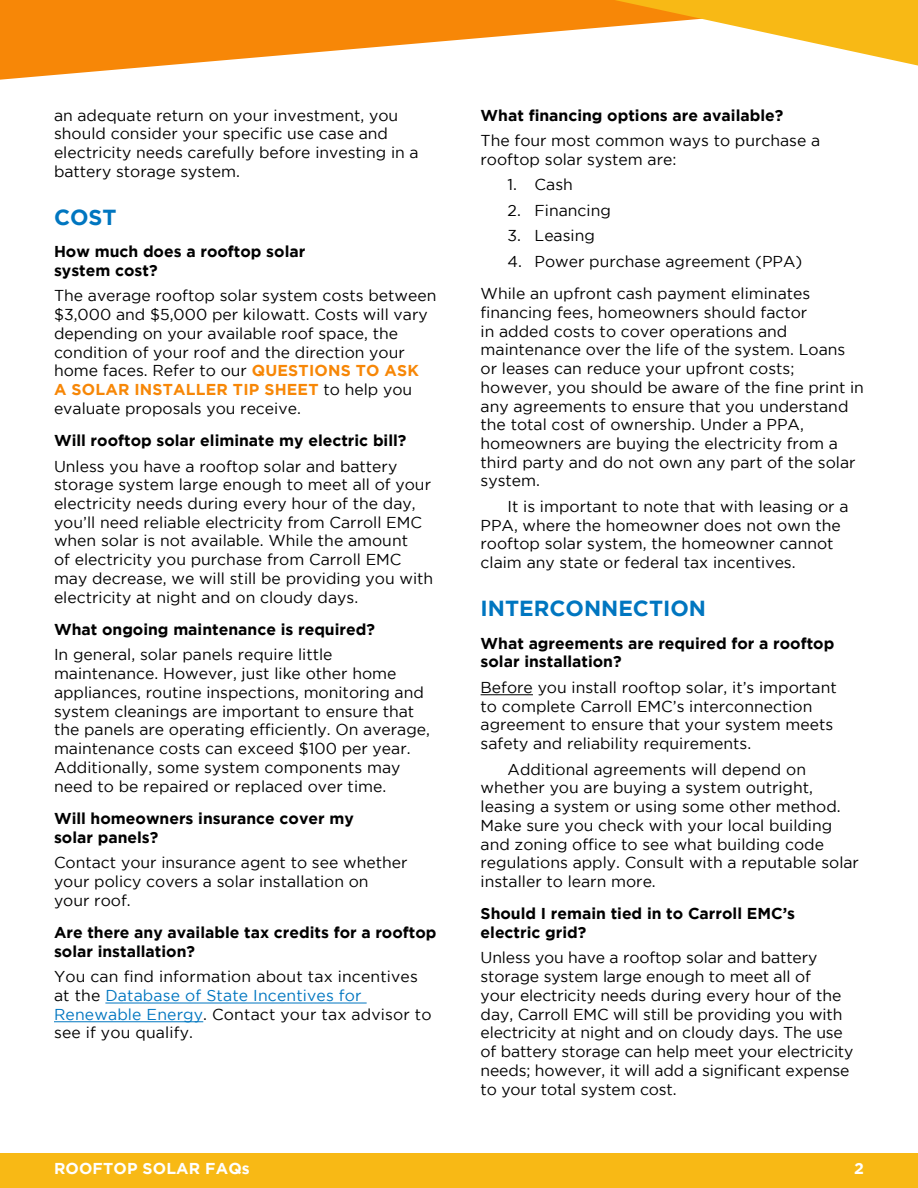
<style>
.page{position:relative;width:918px;height:1188px;background:#fff}
.page>*{position:absolute;margin:0;border:0;box-sizing:border-box;transform-origin:0 0}
.t1{font:700 21.75px "Gotham";color:#0076c0}
.t2{font:15.75px/18.8px "Gotham";color:#000}
.t3{font:700 15.75px/18.8px "Gotham";color:#000}
.t4{font:700 15.75px "Gotham";letter-spacing:.01em;color:#fff}
.s1{font-weight:700;color:#f78707}
.s2{color:#0076c0}
</style>
<div class="page">
<div style="left:0;top:1154px;width:918px;height:34px;background:#f8b915"></div>
<svg style="left:0;top:0;width:615px;height:80px;fill:#f78707"></svg>
<svg style="left:615px;top:0;width:303px;height:66px"></svg>
<hr style="left:105px;top:1003px;width:262px;height:1px;background:#0076c0">
<hr style="left:54px;top:1022px;width:149px;height:1px;background:#0076c0">
<hr style="left:481px;top:695px;width:52px;height:1px;background:#000">
<p class="t2" style="left:54px;top:105px;width:366px">an adequate return on your investment, you should consider your specific use case and electricity needs carefully before investing in a battery storage system.</p>
<h1 class="t1" style="left:54px;top:205px;width:64px">COST</h1>
<p class="t3" style="left:54px;top:242px;width:253px">How much does a rooftop solar system cost?</p>
<p class="t2" style="left:54px;top:286px;width:384px">The average rooftop solar system costs between $3,000 and $5,000 per kilowatt. Costs will vary depending on your available roof space, the condition of your roof and the direction your home faces. Refer to our <span class="s1">QUESTIONS TO ASK<br>A SOLAR INSTALLER TIP SHEET</span> to help you evaluate proposals you receive.</p>
<p class="t3" style="left:54px;top:431px;width:354px">Will rooftop solar eliminate my electric bill?</p>
<p class="t2" style="left:54px;top:456px;width:381px">Unless you have a rooftop solar and battery storage system large enough to meet all of your electricity needs during every hour of the day, you’ll need reliable electricity from Carroll EMC when solar is not available. While the amount<br>of electricity you purchase from Carroll EMC may decrease, we will still be providing you with electricity at night and on cloudy days.</p>
<p class="t3" style="left:54px;top:620px;width:322px">What ongoing maintenance is required?</p>
<p class="t2" style="left:54px;top:645px;width:378px">In general, solar panels require little maintenance. However, just like other home appliances, routine inspections, monitoring and system cleanings are important to ensure that the panels are operating efficiently. On average, maintenance costs can exceed $100 per year.<br>Additionally, some system components may need to be repaired or replaced over time.</p>
<p class="t3" style="left:54px;top:809px;width:301px">Will homeowners insurance cover my solar panels?</p>
<p class="t2" style="left:54px;top:853px;width:355px">Contact your insurance agent to see whether your policy covers a solar installation on your roof.</p>
<p class="t3" style="left:54px;top:923px;width:384px">Are there any available tax credits for a rooftop solar installation?</p>
<p class="t2" style="left:54px;top:967px;width:379px">You can fi nd information about tax incentives at the <span class="s2">Database of State Incentives for Renewable Energy</span>. Contact your tax advisor to see if you qualify.</p>
<p class="t3" style="left:481px;top:105px;width:304px">What financing options are available?</p>
<p class="t2" style="left:481px;top:131px;width:341px">The four most common ways to purchase a rooftop solar system are:</p>
<p class="t2" style="left:508px;top:175px;width:67px">1. Cash</p>
<p class="t2" style="left:508px;top:201px;width:105px">2. Financing</p>
<p class="t2" style="left:508px;top:226px;width:89px">3. Leasing</p>
<p class="t2" style="left:481px;top:245px;width:331px;line-height:32.2px;text-indent:27px">4. Power purchase agreement (PPA)<br>While an upfront cash payment eliminates</p>
<p class="t2" style="left:481px;top:303px;width:385px">fi nancing fees, homeowners should factor<br>in added costs to cover operations and maintenance over the life of the system. Loans or leases can reduce your upfront costs; however, you should be aware of the fi ne print in any agreements to ensure that you understand the total cost of ownership. Under a PPA, homeowners are buying the electricity from a third party and do not own any part of the solar system.</p>
<p class="t2" style="left:481px;top:497px;width:369px;text-indent:27px">It is important to note that with leasing or a PPA, where the homeowner does not own the rooftop solar system, the homeowner cannot claim any state or federal tax incentives.</p>
<h1 class="t1" style="left:481px;top:596px;width:227px">INTERCONNECTION</h1>
<p class="t3" style="left:481px;top:633px;width:355px">What agreements are required for a rooftop solar installation?</p>
<p class="t2" style="left:481px;top:678px;width:358px">Before you install rooftop solar, it’s important to complete Carroll EMC’s interconnection agreement to ensure that your system meets safety and reliability requirements.</p>
<p class="t2" style="left:481px;top:759px;width:380px;text-indent:27px">Additional agreements will depend on whether you are buying a system outright, leasing a system or using some other method.<br>Make sure you check with your local building and zoning office to see what building code regulations apply. Consult with a reputable solar installer to learn more.</p>
<p class="t3" style="left:481px;top:904px;width:316px">Should I remain tied in to Carroll EMC’s electric grid?</p>
<p class="t2" style="left:481px;top:948px;width:374px">Unless you have a rooftop solar and battery storage system large enough to meet all of<br>your electricity needs during every hour of the day, Carroll EMC will still be providing you with electricity at night and on cloudy days. The use of battery storage can help meet your electricity needs; however, it will add a significant expense to your total system cost.</p>
<p class="t4" style="left:54px;top:1159px;width:197px">ROOFTOP SOLAR FAQs</p>
<p class="t4" style="left:854px;top:1159px;width:11px">2</p>
</div>
